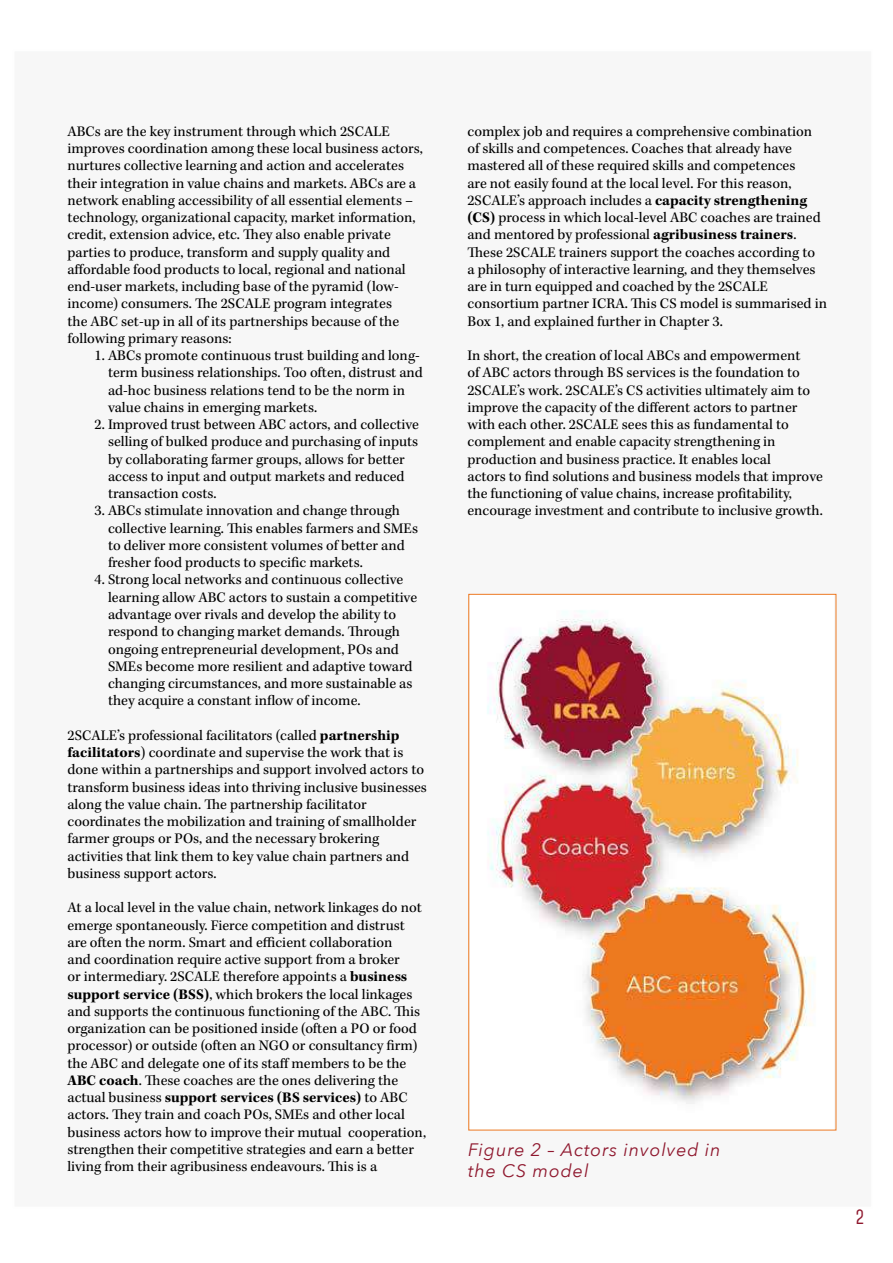
<style>
.page{position:relative;width:893px;height:1263px;background:#fff}
.page>*{position:absolute;margin:0;border:0;box-sizing:border-box;transform-origin:0 0}
.t1{font:italic 18px/21px "Avenir Next";letter-spacing:.05em;color:#8f182e}
.t2{font:600 18px "Mohave";color:#8f182e}
.t3{font:15px/17.2px "Kepler Std";color:#000}
.s1{font-weight:700}
</style>
<div class="page">
<div style="left:13px;top:50px;width:860px;height:1158px;background:#f7f7f7"></div>
<img style="left:490px;top:619px;width:317px;height:481px">
<p class="t3" style="left:68px;top:123px;width:357px">ABCs are the key instrument through which 2SCALE improves coordination among these local business actors, nurtures collective learning and action and accelerates their integration in value chains and markets. ABCs are a network enabling accessibility of all essential elements – technology, organizational capacity, market information, credit, extension advice, etc. They also enable private parties to produce, transform and supply quality and affordable food products to local, regional and national end-user markets, including base of the pyramid (low&shy;income) consumers. The 2SCALE program integrates<br>the ABC set-up in all of its partnerships because of the following primary reasons:</p>
<p class="t3" style="left:108px;top:347px;width:316px;text-indent:-14px">1. ABCs promote continuous trust building and long&shy;term business relationships. Too often, distrust and ad-hoc business relations tend to be the norm in value chains in emerging markets.</p>
<p class="t3" style="left:108px;top:416px;width:312px;text-indent:-14px">2. Improved trust between ABC actors, and collective selling of bulked produce and purchasing of inputs by collaborating farmer groups, allows for better access to input and output markets and reduced transaction costs.</p>
<p class="t3" style="left:108px;top:503px;width:312px;text-indent:-14px">3. ABCs stimulate innovation and change through collective learning. This enables farmers and SMEs to deliver more consistent volumes of better and fresher food products to specific markets.</p>
<p class="t3" style="left:108px;top:572px;width:311px;text-indent:-14px">4. Strong local networks and continuous collective learning allow ABC actors to sustain a competitive advantage over rivals and develop the ability to respond to changing market demands. Through ongoing entrepreneurial development, POs and SMEs become more resilient and adaptive toward changing circumstances, and more sustainable as they acquire a constant inflow of income.</p>
<p class="t3" style="left:67px;top:727px;width:361px">2SCALE’s professional facilitators (called <span class="s1">partnership facilitators</span>) coordinate and supervise the work that is done within a partnerships and support involved actors to transform business ideas into thriving inclusive businesses along the value chain. The partnership facilitator coordinates the mobilization and training of smallholder farmer groups or POs, and the necessary brokering activities that link them to key value chain partners and business support actors.</p>
<p class="t3" style="left:68px;top:899px;width:360px">At a local level in the value chain, network linkages do not emerge spontaneously. Fierce competition and distrust are often the norm. Smart and efficient collaboration<br>and coordination require active support from a broker<br>or intermediary. 2SCALE therefore appoints a <span class="s1">business support service (BSS)</span>, which brokers the local linkages and supports the continuous functioning of the ABC. This organization can be positioned inside (often a PO or food processor) or outside (often an NGO or consultancy firm) the ABC and delegate one of its staff members to be the <span class="s1">ABC coach</span>. These coaches are the ones delivering the actual business <span class="s1">support services (BS services)</span> to ABC actors. They train and coach POs, SMEs and other local business actors how to improve their mutual cooperation, strengthen their competitive strategies and earn a better living from their agribusiness endeavours. This is a</p>
<p class="t3" style="left:467px;top:123px;width:361px">complex job and requires a comprehensive combination of skills and competences. Coaches that already have mastered all of these required skills and competences<br>are not easily found at the local level. For this reason, 2SCALE’s approach includes a <span class="s1">capacity strengthening (CS)</span> process in which local-level ABC coaches are trained and mentored by professional <span class="s1">agribusiness trainers</span>.<br>These 2SCALE trainers support the coaches according to<br>a philosophy of interactive learning, and they themselves are in turn equipped and coached by the 2SCALE consortium partner ICRA. This CS model is summarised in Box 1, and explained further in Chapter 3.</p>
<p class="t3" style="left:467px;top:347px;width:357px">In short, the creation of local ABCs and empowerment<br>of ABC actors through BS services is the foundation to 2SCALE’s work. 2SCALE’s CS activities ultimately aim to improve the capacity of the different actors to partner with each other. 2SCALE sees this as fundamental to complement and enable capacity strengthening in production and business practice. It enables local<br>actors to find solutions and business models that improve the functioning of value chains, increase profitability, encourage investment and contribute to inclusive growth.</p>
<p class="t1" style="left:468px;top:1138px;width:254px">Figure 2 – Actors involved in the CS model</p>
<p class="t2" style="left:856px;top:1206px;width:10px">2</p>
</div>
